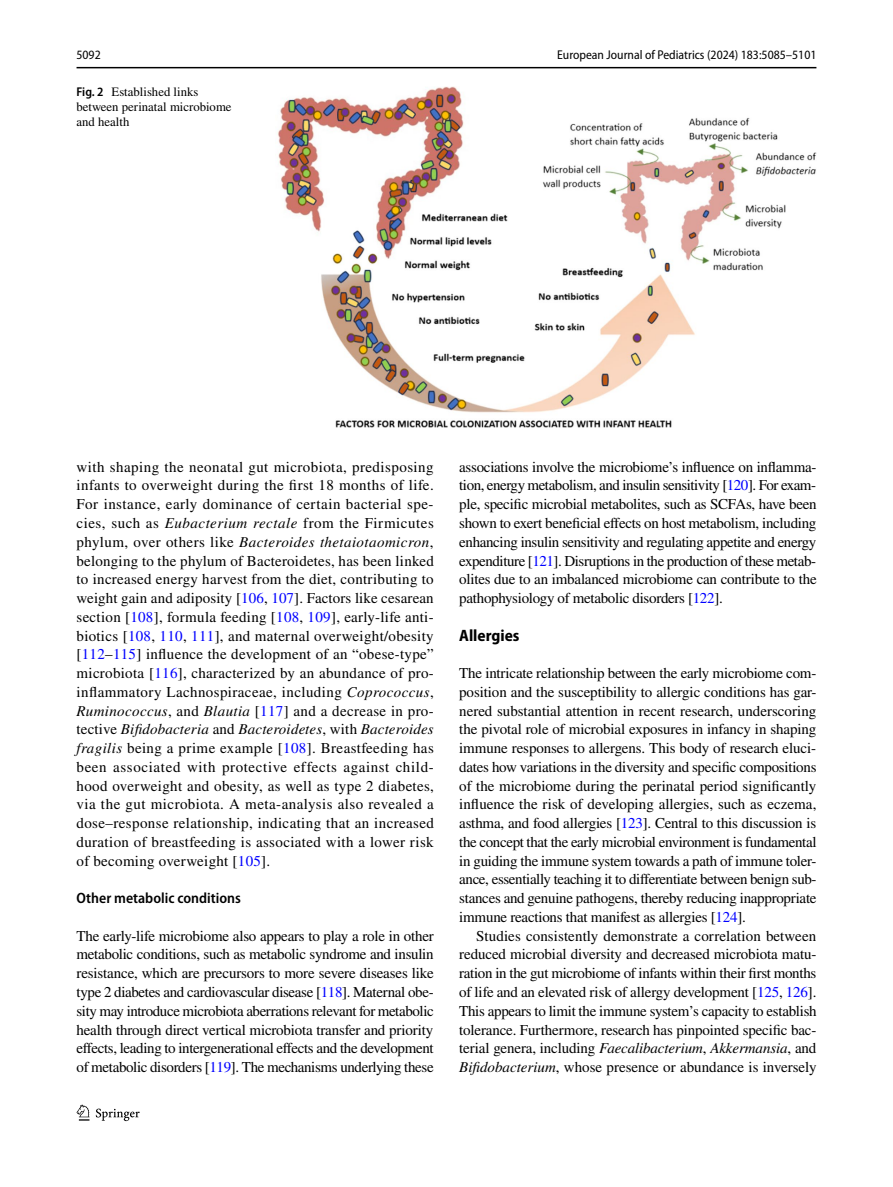
<style>
.page{position:relative;width:893px;height:1187px;background:#fff}
.page>*{position:absolute;margin:0;border:0;box-sizing:border-box;transform-origin:0 0}
.t1{font:700 semi-condensed 16.5px "Myriad Pro";color:#000}
.t2{font:15px/18.8px "STIX";letter-spacing:-.015em;color:#000;text-align:justify}
.t3{font:600 semi-condensed 15px "Myriad Pro";color:#000}
.t4{font:12.75px/15px "STIX";color:#000}
.t5{font:semi-condensed 12.75px "Myriad Pro";color:#000}
.s1{font-family:"Myriad Pro";font-weight:600;font-stretch:semi-condensed}
.s2{font-style:italic}
.s3{color:#00f}
</style>
<div class="page">
<hr style="left:77px;top:67px;width:739px;height:1px;background:#000">
<svg style="left:77px;top:1104px;width:12px;height:16px"></svg>
<svg style="left:96px;top:1108px;width:44px;height:12px"></svg>
<img style="left:277px;top:87px;width:539px;height:340px">
<p class="t5" style="left:77px;top:48px;width:26px">5092</p>
<p class="t5" style="left:557px;top:48px;width:261px">European Journal of Pediatrics (2024) 183:5085–5101</p>
<p class="t4" style="left:77px;top:85px;width:157px"><span class="s1">Fig. 2</span> Established links between perinatal microbiome and health</p>
<p class="t2" style="left:77px;top:458px;width:359px">with shaping the neonatal gut microbiota, predisposing infants to overweight during the first 18 months of life.<br>For instance, early dominance of certain bacterial spe&shy;cies, such as <span class="s2">Eubacterium rectale</span> from the Firmicutes phylum, over others like <span class="s2">Bacteroides thetaiotaomicron</span>, belonging to the phylum of Bacteroidetes, has been linked to increased energy harvest from the diet, contributing to weight gain and adiposity [<span class="s3">106</span>, <span class="s3">107</span>]. Factors like cesarean section [<span class="s3">108</span>], formula feeding [<span class="s3">108</span>, <span class="s3">109</span>], early-life anti&shy;biotics [<span class="s3">108</span>, <span class="s3">110</span>, <span class="s3">111</span>], and maternal overweight/obesity [<span class="s3">112</span>–<span class="s3">115</span>] influence the development of an “obese-type” microbiota [<span class="s3">116</span>], characterized by an abundance of pro&shy;inflammatory Lachnospiraceae, including <span class="s2">Coprococcus</span>, <span class="s2">Ruminococcus</span>, and <span class="s2">Blautia</span> [<span class="s3">117</span>] and a decrease in pro&shy;tective <span class="s2">Bifidobacteria</span> and <span class="s2">Bacteroidetes</span>, with <span class="s2">Bacteroides fragilis</span> being a prime example [<span class="s3">108</span>]. Breastfeeding has been associated with protective effects against child&shy;hood overweight and obesity, as well as type 2 diabetes, via the gut microbiota. A meta-analysis also revealed a dose–response relationship, indicating that an increased duration of breastfeeding is associated with a lower risk of becoming overweight [<span class="s3">105</span>].</p>
<p class="t3" style="left:77px;top:889px;width:166px">Other metabolic conditions</p>
<p class="t2" style="left:77px;top:927px;width:359px">The early-life microbiome also appears to play a role in other metabolic conditions, such as metabolic syndrome and insulin resistance, which are precursors to more severe diseases like type 2 diabetes and cardiovascular disease [<span class="s3">118</span>]. Maternal obe&shy;sity may introduce microbiota aberrations relevant for metabolic health through direct vertical microbiota transfer and priority effects, leading to intergenerational effects and the development of metabolic disorders [<span class="s3">119</span>]. The mechanisms underlying these</p>
<p class="t2" style="left:459px;top:458px;width:359px">associations involve the microbiome’s influence on inflamma&shy;tion, energy metabolism, and insulin sensitivity [<span class="s3">120</span>]. For exam&shy;ple, specific microbial metabolites, such as SCFAs, have been shown to exert beneficial effects on host metabolism, including enhancing insulin sensitivity and regulating appetite and energy expenditure [<span class="s3">121</span>]. Disruptions in the production of these metab&shy;olites due to an imbalanced microbiome can contribute to the pathophysiology of metabolic disorders [<span class="s3">122</span>].</p>
<p class="t1" style="left:459px;top:625px;width:62px">Allergies</p>
<p class="t2" style="left:459px;top:664px;width:359px">The intricate relationship between the early microbiome com&shy;position and the susceptibility to allergic conditions has gar&shy;nered substantial attention in recent research, underscoring the pivotal role of microbial exposures in infancy in shaping immune responses to allergens. This body of research eluci&shy;dates how variations in the diversity and specific compositions of the microbiome during the perinatal period significantly influence the risk of developing allergies, such as eczema, asthma, and food allergies [<span class="s3">123</span>]. Central to this discussion is the concept that the early microbial environment is fundamental in guiding the immune system towards a path of immune toler&shy;ance, essentially teaching it to differentiate between benign sub&shy;stances and genuine pathogens, thereby reducing inappropriate immune reactions that manifest as allergies [<span class="s3">124</span>].</p>
<p class="t2" style="left:459px;top:927px;width:359px;text-indent:17px">Studies consistently demonstrate a correlation between reduced microbial diversity and decreased microbiota matu&shy;ration in the gut microbiome of infants within their first months of life and an elevated risk of allergy development [<span class="s3">125</span>, <span class="s3">126</span>].<br>This appears to limit the immune system’s capacity to establish tolerance. Furthermore, research has pinpointed specific bac&shy;terial genera, including <span class="s2">Faecalibacterium</span>, <span class="s2">Akkermansia</span>, and <span class="s2">Bifidobacterium</span>, whose presence or abundance is inversely</p>
</div>
